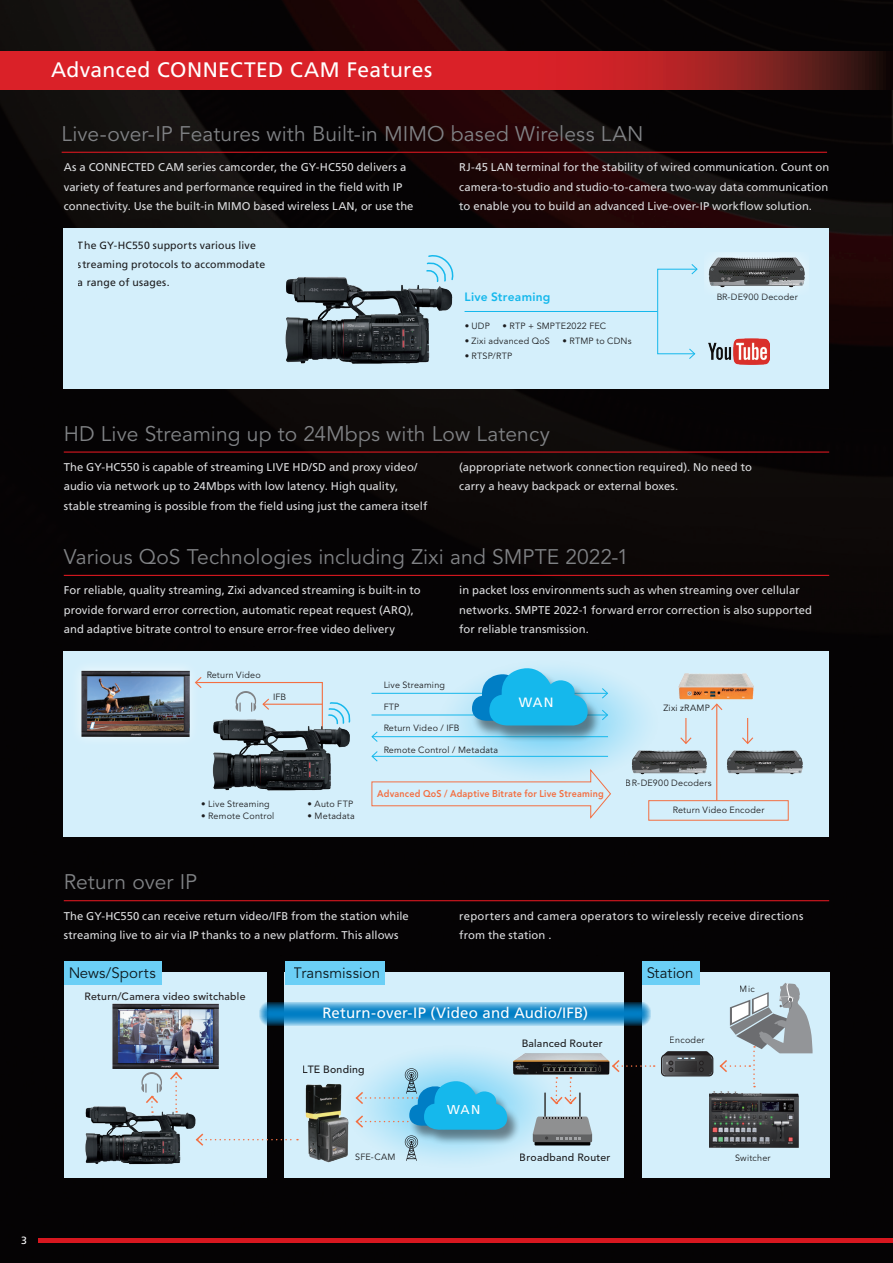
<style>
.page{position:relative;width:893px;height:1263px;background:#fff}
.page>*{position:absolute;margin:0;border:0;box-sizing:border-box;transform-origin:0 0}
.t1{font:21px "Avenir LT Std";letter-spacing:.005em;color:#808285}
.t2{font:21px "Frutiger LT Com";letter-spacing:.02em;color:#fff}
.t3{font:15px "Frutiger LT Com";letter-spacing:.01em;color:#fff}
.t4{font:15px "Avenir LT Std";letter-spacing:.005em;color:#231f20}
.t5{font:13.5px "Frutiger LT Com";color:#fff}
.t6{font:12.9px "Frutiger LT Com";color:#fff}
.t7{font:800 12px "Avenir LT Std";letter-spacing:.02em;color:#15b8ec}
.t8{font:11.25px/19.5px "Frutiger LT Com";letter-spacing:.005em;color:#dcdddf}
.t9{font:11.25px/19.5px "Frutiger LT Com";letter-spacing:.025em;color:#dcdddf}
.t10{font:10.5px/18.3px "Frutiger LT Com";letter-spacing:.015em;color:#231f20}
.t11{font:500 10.5px "Avenir LT Std";letter-spacing:.025em;color:#231f20}
.t12{font:10.5px "Frutiger LT Com";color:#fff}
.t13{font:800 9.75px "Avenir LT Std";letter-spacing:.02em;color:#f36f42;scale:.92 1}
.t14{font:9px "Avenir LT Std";letter-spacing:.025em;color:#231f20}
</style>
<div class="page">
<img style="left:0;top:0;width:893px;height:1263px">
<div style="left:285px;top:972px;width:339px;height:206px;background:#d4effb"></div>
<div style="left:64px;top:651px;width:765px;height:186px;background:#d4effb"></div>
<div style="left:64px;top:972px;width:203px;height:206px;background:#d4effb"></div>
<div style="left:642px;top:972px;width:187px;height:206px;background:#d4effb"></div>
<div style="left:64px;top:228px;width:765px;height:161px;background:#d4effb"></div>
<hr style="left:62px;top:152px;width:765px;height:1px;background:#d7171f">
<hr style="left:64px;top:451px;width:765px;height:2px;background:#d7171f">
<hr style="left:64px;top:575px;width:765px;height:1px;background:#d7171f">
<svg style="left:0;top:51px;width:893px;height:38px;background:#bd2025"></svg>
<div style="left:705px;top:252px;width:103px;height:42px;background:#dcf2fb"></div>
<img style="left:708px;top:257px;width:97px;height:31px">
<hr style="left:465px;top:311px;width:192px;height:1px;background:#15b8ec">
<svg style="left:657px;top:264px;width:41px;height:95px"></svg>
<img style="left:708px;top:338px;width:61px;height:26px">
<hr style="left:372px;top:693px;width:235px;height:1px;background:#15b8ec">
<svg style="left:602px;top:687px;width:7px;height:12px"></svg>
<hr style="left:372px;top:715px;width:235px;height:1px;background:#15b8ec">
<svg style="left:602px;top:709px;width:7px;height:12px"></svg>
<svg style="left:742px;top:718px;width:12px;height:26px"></svg>
<svg style="left:680px;top:718px;width:12px;height:26px"></svg>
<hr style="left:716px;top:704px;width:1px;height:97px;background:#f36f42">
<svg style="left:711px;top:703px;width:12px;height:8px"></svg>
<img style="left:678px;top:673px;width:76px;height:27px">
<div style="left:648px;top:800px;width:141px;height:20px;border:1px solid #f36f42"></div>
<img style="left:727px;top:750px;width:76px;height:25px">
<img style="left:628px;top:747px;width:79px;height:28px">
<svg style="left:371px;top:768px;width:240px;height:51px"></svg>
<hr style="left:372px;top:756px;width:236px;height:1px;background:#15b8ec">
<svg style="left:371px;top:751px;width:7px;height:11px"></svg>
<img style="left:79px;top:669px;width:112px;height:69px">
<img style="left:212px;top:745px;width:136px;height:46px">
<img style="left:285px;top:276px;width:168px;height:88px">
<svg style="left:425px;top:255px;width:29px;height:28px"></svg>
<hr style="left:372px;top:736px;width:236px;height:1px;background:#15b8ec">
<svg style="left:371px;top:731px;width:7px;height:11px"></svg>
<div style="left:472px;top:670px;width:130px;height:72px;background:#231f20;opacity:.5"></div>
<svg style="left:472px;top:664px;width:116px;height:61px"></svg>
<hr style="left:64px;top:900px;width:765px;height:1px;background:#d7171f">
<svg style="left:170px;top:1073px;width:13px;height:28px"></svg>
<div style="left:64px;top:961px;width:98px;height:23px;background:#6bcff6"></div>
<div style="left:642px;top:961px;width:57px;height:23px;background:#6bcff6"></div>
<div style="left:285px;top:961px;width:100px;height:23px;background:#6bcff6"></div>
<svg style="left:198px;top:1132px;width:100px;height:15px"></svg>
<svg style="left:549px;top:1078px;width:28px;height:27px"></svg>
<img style="left:510px;top:1053px;width:100px;height:25px">
<img style="left:298px;top:1083px;width:56px;height:80px">
<div style="left:409px;top:1083px;width:112px;height:63px;background:#231f20;opacity:.5"></div>
<img style="left:710px;top:1091px;width:89px;height:57px">
<svg style="left:612px;top:1058px;width:43px;height:16px"></svg>
<img style="left:112px;top:1003px;width:107px;height:70px">
<svg style="left:141px;top:1072px;width:21px;height:30px"></svg>
<img style="left:85px;top:1102px;width:113px;height:63px">
<svg style="left:661px;top:982px;width:151px;height:105px"></svg>
<svg style="left:195px;top:677px;width:156px;height:68px"></svg>
<div style="left:535px;top:1139px;width:55px;height:6px;background:#030303"></div>
<hr style="left:544px;top:1092px;width:2px;height:26px;background:#4d5254">
<hr style="left:579px;top:1092px;width:2px;height:26px;background:#4d5254">
<svg style="left:533px;top:1116px;width:59px;height:26px;background:#85888a"></svg>
<svg style="left:354px;top:1068px;width:153px;height:93px"></svg>
<svg style="left:260px;top:1002px;width:391px;height:24px;background:#3999ce"></svg>
<div style="left:38px;top:1238px;width:855px;height:5px;background:#d7171f"></div>
<h1 class="t2" style="left:51px;top:58px;width:383px">Advanced CONNECTED CAM Features</h1>
<h1 class="t1" style="left:62px;top:121px;width:583px">Live-over-IP Features with Built-in MIMO based Wireless LAN</h1>
<p class="t8" style="left:64px;top:157px;width:351px">As a CONNECTED CAM series camcorder, the GY-HC550 delivers a variety of features and performance required in the field with IP connectivity. Use the built-in MIMO based wireless LAN, or use the</p>
<p class="t8" style="left:459px;top:157px;width:371px;text-align:justify">RJ-45 LAN terminal for the stability of wired communication. Count on camera-to-studio and studio-to-camera two-way data communication to enable you to build an advanced Live-over-IP workflow solution.</p>
<p class="t10" style="left:78px;top:236px;width:189px">The GY-HC550 supports various live streaming protocols to accommodate a range of usages.</p>
<p class="t7" style="left:465px;top:290px;width:87px">Live Streaming</p>
<p class="t14" style="left:716px;top:292px;width:83px">BR-DE900 Decoder</p>
<p class="t14" style="left:465px;top:320px;width:27px">• UDP</p>
<p class="t14" style="left:502px;top:320px;width:105px">• RTP + SMPTE2022 FEC</p>
<p class="t14" style="left:465px;top:335px;width:87px">• Zixi advanced QoS</p>
<p class="t14" style="left:562px;top:335px;width:71px">• RTMP to CDNs</p>
<p class="t14" style="left:465px;top:350px;width:49px">• RTSP/RTP</p>
<h1 class="t1" style="left:64px;top:421px;width:488px">HD Live Streaming up to 24Mbps with Low Latency</h1>
<p class="t8" style="left:64px;top:457px;width:365px">The GY-HC550 is capable of streaming LIVE HD/SD and proxy video/ audio via network up to 24Mbps with low latency. High quality, stable streaming is possible from the field using just the camera itself</p>
<p class="t8" style="left:459px;top:457px;width:294px">(appropriate network connection required). No need to carry a heavy backpack or external boxes.</p>
<h1 class="t1" style="left:64px;top:544px;width:566px">Various QoS Technologies including Zixi and SMPTE 2022-1</h1>
<p class="t8" style="left:64px;top:581px;width:359px">For reliable, quality streaming, Zixi advanced streaming is built-in to provide forward error correction, automatic repeat request (ARQ), and adaptive bitrate control to ensure error-free video delivery</p>
<p class="t8" style="left:459px;top:581px;width:354px">in packet loss environments such as when streaming over cellular networks. SMPTE 2022-1 forward error correction is also supported for reliable transmission.</p>
<p class="t14" style="left:206px;top:670px;width:56px">Return Video</p>
<p class="t14" style="left:273px;top:691px;width:15px">IFB</p>
<p class="t14" style="left:201px;top:799px;width:70px">• Live Streaming</p>
<p class="t14" style="left:308px;top:799px;width:47px">• Auto FTP</p>
<p class="t14" style="left:201px;top:811px;width:75px">• Remote Control</p>
<p class="t14" style="left:308px;top:811px;width:49px">• Metadata</p>
<h1 class="t1" style="left:64px;top:870px;width:135px">Return over IP</h1>
<p class="t14" style="left:383px;top:679px;width:63px">Live Streaming</p>
<p class="t14" style="left:383px;top:701px;width:17px">FTP</p>
<p class="t14" style="left:383px;top:723px;width:78px">Return Video / IFB</p>
<p class="t14" style="left:383px;top:745px;width:116px">Remote Control / Metadata</p>
<p class="t5" style="left:519px;top:694px;width:36px">WAN</p>
<p class="t13" style="left:377px;top:788px;width:248px">Advanced QoS / Adaptive Bitrate for Live Streaming</p>
<p class="t14" style="left:663px;top:703px;width:48px">Zixi zRAMP</p>
<p class="t14" style="left:626px;top:778px;width:87px">BR-DE900 Decoders</p>
<p class="t14" style="left:672px;top:805px;width:93px">Return Video Encoder</p>
<p class="t8" style="left:64px;top:906px;width:346px">The GY-HC550 can receive return video/IFB from the station while streaming live to air via IP thanks to a new platform. This allows</p>
<p class="t9" style="left:459px;top:906px;width:346px">reporters and camera operators to wirelessly receive directions from the station .</p>
<h2 class="t4" style="left:68px;top:964px;width:89px">News/Sports</h2>
<h2 class="t4" style="left:294px;top:964px;width:88px">Transmission</h2>
<h2 class="t4" style="left:646px;top:964px;width:49px">Station</h2>
<p class="t11" style="left:84px;top:990px;width:163px">Return/Camera video switchable</p>
<h2 class="t3" style="left:322px;top:1004px;width:267px">Return-over-IP (Video and Audio/IFB)</h2>
<p class="t11" style="left:303px;top:1063px;width:63px">LTE Bonding</p>
<p class="t14" style="left:355px;top:1152px;width:42px">SFE-CAM</p>
<p class="t6" style="left:447px;top:1102px;width:35px">WAN</p>
<p class="t11" style="left:522px;top:1037px;width:83px">Balanced Router</p>
<p class="t11" style="left:520px;top:1151px;width:92px">Broadband Router</p>
<p class="t14" style="left:670px;top:1035px;width:36px">Encoder</p>
<p class="t14" style="left:740px;top:984px;width:16px">Mic</p>
<p class="t14" style="left:735px;top:1152px;width:37px">Switcher</p>
<p class="t12" style="left:21px;top:1234px;width:7px">3</p>
</div>
